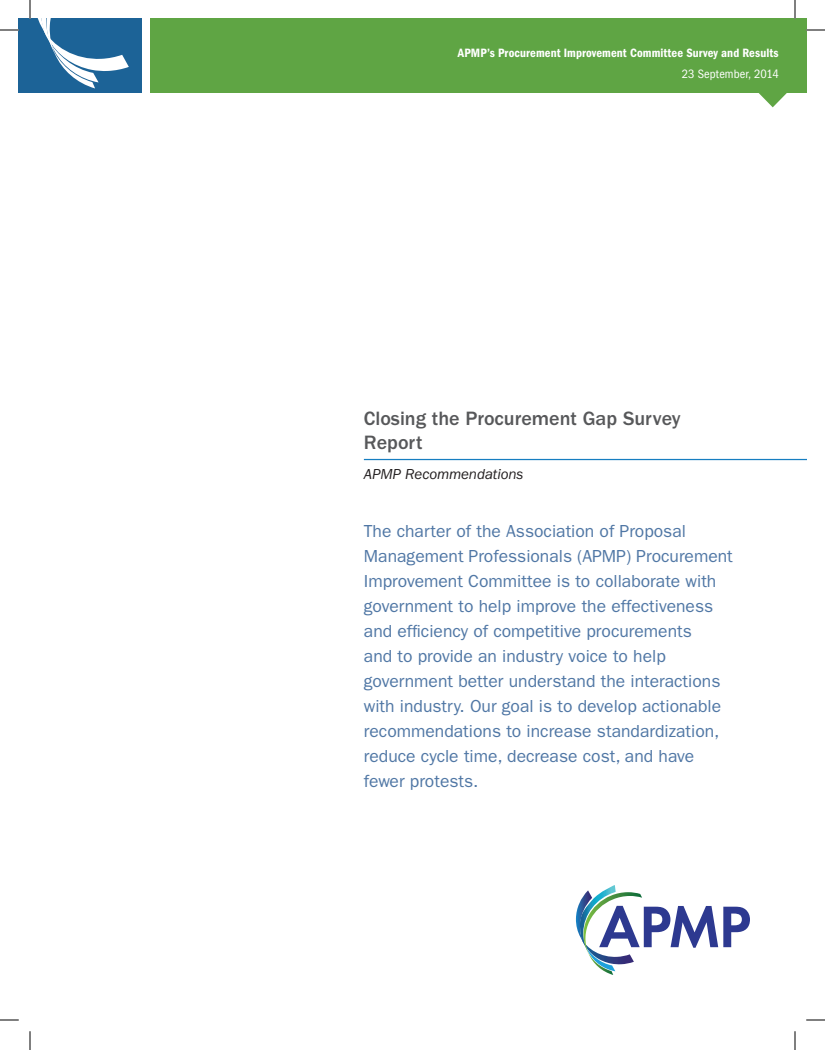
<style>
.page{position:relative;width:825px;height:1050px;background:#fff}
.page>*{position:absolute;margin:0;border:0;box-sizing:border-box;transform-origin:0 0}
.Cover_Title{font:500 20px/24px "ITC Franklin Gothic Std";color:#57585a}
.t1{font:17.5px/25px "ITC Franklin Gothic Std";color:#5077a5}
.t2{font:italic 15px "ITC Franklin Gothic Std";letter-spacing:-.01em;color:#231f20}
.t3{font:600 condensed 12.5px "Franklin Gothic";letter-spacing:.005em;color:#fff}
.t4{font:condensed 12.5px "Franklin Gothic";letter-spacing:.005em;color:#fff}
</style>
<div class="page">
<div style="left:19px;top:19px;width:123px;height:74px;background:#1c6397"></div>
<svg style="left:576px;top:885px;width:174px;height:90px"></svg>
<hr style="left:364px;top:459px;width:442px;height:1px;background:#167ec1">
<div style="left:150px;top:19px;width:656px;height:74px;background:#5fa544"></div>
<svg style="left:759px;top:93px;width:28px;height:14px"></svg>
<svg style="left:0;top:29px;width:19px;height:2px"></svg>
<svg style="left:806px;top:29px;width:19px;height:2px"></svg>
<svg style="left:0;top:1019px;width:19px;height:2px"></svg>
<svg style="left:806px;top:1019px;width:19px;height:2px"></svg>
<svg style="left:29px;top:0;width:113px;height:88px"></svg>
<svg style="left:29px;top:1031px;width:2px;height:19px"></svg>
<svg style="left:794px;top:0;width:2px;height:19px"></svg>
<svg style="left:794px;top:1031px;width:2px;height:19px"></svg>
<p class="t3" style="left:458px;top:46px;width:322px">APMP’s Procurement Improvement Committee Survey and Results</p>
<p class="t4" style="left:682px;top:67px;width:98px">23 September, 2014</p>
<p class="Cover_Title" style="left:364px;top:407px;width:318px">Closing the Procurement Gap Survey<br>Report</p>
<p class="t2" style="left:364px;top:466px;width:161px">APMP Recommendations</p>
<p class="t1" style="left:364px;top:519px;width:371px">The charter of the Association of Proposal Management Professionals (APMP) Procurement Improvement Committee is to collaborate with government to help improve the effectiveness and efficiency of competitive procurements<br>and to provide an industry voice to help government better understand the interactions with industry. Our goal is to develop actionable recommendations to increase standardization, reduce cycle time, decrease cost, and have fewer protests.</p>
</div>
